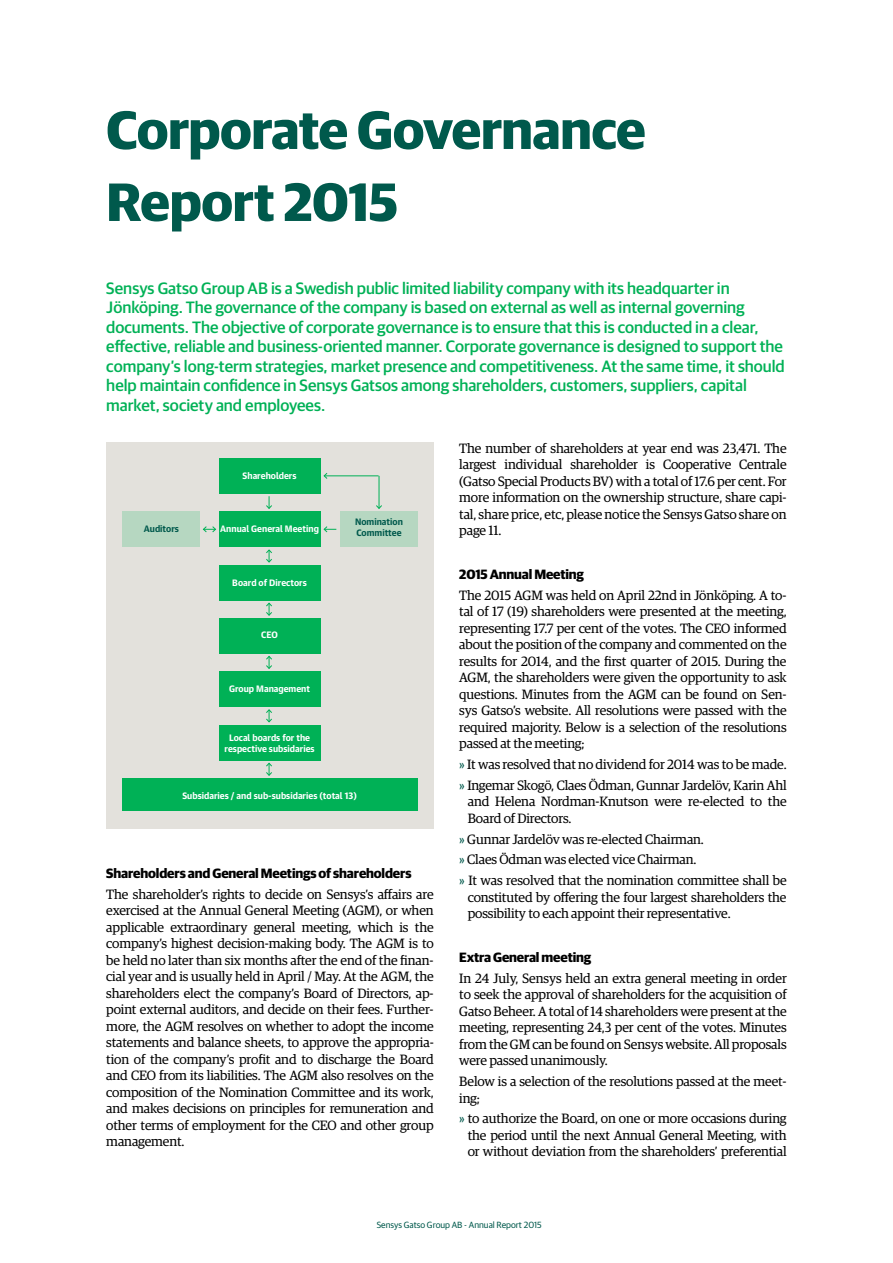
<style>
.page{position:relative;width:893px;height:1263px;background:#fff}
.page>*{position:absolute;margin:0;border:0;box-sizing:border-box;transform-origin:0 0}
.t1{font:700 54px/72px "Guardian Sans";letter-spacing:-.005em;color:#00594c}
.t2{font:500 16.5px/19.5px "Guardian Sans";letter-spacing:-.005em;color:#00b156}
.t3{font:13.5px/16.5px "Guardian Egyp";letter-spacing:-.01em;color:#000;text-align:justify}
.t4{font:700 13.5px "Guardian Sans";letter-spacing:-.01em;color:#000}
.t5{font:700 9px/10.8px "Guardian Text Sans";color:#fff;text-align:center}
.t6{font:9px "Guardian Sans";color:#00594c}
.t7{font:700 9px/10.8px "Guardian Text Sans";color:#00594c}
.s1{color:#00594c}
</style>
<div class="page">
<div style="left:106px;top:442px;width:328px;height:386px;background:#e3e1dc"></div>
<div style="left:219px;top:458px;width:101px;height:36px;background:#00b156"></div>
<div style="left:219px;top:511px;width:101px;height:36px;background:#00b156"></div>
<div style="left:219px;top:565px;width:101px;height:35px;background:#00b156"></div>
<div style="left:122px;top:511px;width:78px;height:36px;background:#b6d7c1"></div>
<div style="left:340px;top:511px;width:78px;height:36px;background:#b6d7c1"></div>
<div style="left:219px;top:618px;width:101px;height:35px;background:#00b156"></div>
<div style="left:219px;top:671px;width:101px;height:36px;background:#00b156"></div>
<div style="left:219px;top:725px;width:101px;height:35px;background:#00b156"></div>
<div style="left:122px;top:778px;width:295px;height:33px;background:#00b156"></div>
<svg style="left:266px;top:496px;width:6px;height:13px"></svg>
<svg style="left:266px;top:550px;width:6px;height:12px"></svg>
<svg style="left:266px;top:603px;width:6px;height:12px"></svg>
<svg style="left:266px;top:656px;width:6px;height:13px"></svg>
<svg style="left:266px;top:709px;width:6px;height:13px"></svg>
<svg style="left:266px;top:763px;width:6px;height:13px"></svg>
<svg style="left:203px;top:526px;width:13px;height:6px"></svg>
<svg style="left:324px;top:526px;width:12px;height:6px"></svg>
<hr style="left:324px;top:476px;width:55px;height:1px;background:#00b156">
<svg style="left:324px;top:473px;width:3px;height:6px"></svg>
<hr style="left:379px;top:476px;width:1px;height:32px;background:#00b156">
<svg style="left:376px;top:505px;width:6px;height:4px"></svg>
<h1 class="t1" style="left:106px;top:89px;width:541px">Corporate Governance<br>Report 2015</h1>
<p class="t2" style="left:106px;top:277px;width:680px">Sensys Gatso Group AB is a Swedish public limited liability company with its headquarter in Jönköping. The governance of the company is based on external as well as internal governing documents. The objective of corporate governance is to ensure that this is conducted in a clear, effective, reliable and business-oriented manner. Corporate governance is designed to support the company’s long-term strategies, market presence and competitiveness. At the same time, it should help maintain confidence in Sensys Gatsos among shareholders, customers, suppliers, capital market, society and employees.</p>
<p class="t5" style="left:243px;top:469px;width:56px">Shareholders</p>
<p class="t7" style="left:144px;top:522px;width:37px">Auditors</p>
<p class="t7" style="left:355px;top:516px;width:49px">Nomination<br>Committee</p>
<p class="t5" style="left:220px;top:522px;width:100px">Annual General Meeting</p>
<p class="t5" style="left:232px;top:576px;width:76px">Board of Directors</p>
<p class="t5" style="left:261px;top:629px;width:18px">CEO</p>
<p class="t5" style="left:229px;top:682px;width:82px">Group Management</p>
<p class="t5" style="left:224px;top:731px;width:92px">Local boards for the respective subsidaries</p>
<p class="t5" style="left:182px;top:789px;width:176px">Subsidaries / and sub-subsidaries (total 13)</p>
<p class="t4" style="left:106px;top:863px;width:307px">Shareholders and General Meetings of shareholders</p>
<p class="t3" style="left:106px;top:885px;width:329px">The shareholder’s rights to decide on Sensys’s affairs are exercised at the Annual General Meeting (AGM), or when applicable extraordinary general meeting, which is the company’s highest decision-making body. The AGM is to be held no later than six months after the end of the finan&shy;cial year and is usually held in April / May. At the AGM, the shareholders elect the company’s Board of Directors, ap&shy;point external auditors, and decide on their fees. Further&shy;more, the AGM resolves on whether to adopt the income statements and balance sheets, to approve the appropria&shy;tion of the company’s profit and to discharge the Board and CEO from its liabilities. The AGM also resolves on the composition of the Nomination Committee and its work, and makes decisions on principles for remuneration and other terms of employment for the CEO and other group management.</p>
<p class="t3" style="left:459px;top:439px;width:329px">The number of shareholders at year end was 23,471. The largest individual shareholder is Cooperative Centrale (Gatso Special Products BV) with a total of 17.6 per cent. For more information on the ownership structure, share capi&shy;tal, share price, etc, please notice the Sensys Gatso share on page 11.</p>
<p class="t4" style="left:459px;top:564px;width:126px">2015 Annual Meeting</p>
<p class="t3" style="left:459px;top:586px;width:329px">The 2015 AGM was held on April 22nd in Jönköping. A to&shy;tal of 17 (19) shareholders were presented at the meeting, representing 17.7 per cent of the votes. The CEO informed about the position of the company and commented on the results for 2014, and the first quarter of 2015. During the AGM, the shareholders were given the opportunity to ask questions. Minutes from the AGM can be found on Sen&shy;sys Gatso’s website. All resolutions were passed with the required majority. Below is a selection of the resolutions passed at the meeting;</p>
<p class="t3" style="left:459px;top:753px;width:329px;line-height:20.7px"><span class="s1">»</span> It was resolved that no dividend for 2014 was to be made. <span class="s1">»</span> Ingemar Skogö, Claes Ödman, Gunnar Jardelöv, Karin Ahl</p>
<p class="t3" style="left:468px;top:793px;width:320px">and Helena Nordman-Knutson were re-elected to the<br>Board of Directors.</p>
<p class="t3" style="left:459px;top:828px;width:329px;line-height:20.7px;text-align:left"><span class="s1">»</span> Gunnar Jardelöv was re-elected Chairman.<br><span class="s1">»</span> Claes Ödman was elected vice Chairman.<br><span class="s1">»</span> It was resolved that the nomination committee shall be</p>
<p class="t3" style="left:468px;top:888px;width:320px">constituted by offering the four largest shareholders the possibility to each appoint their representative.</p>
<p class="t4" style="left:459px;top:947px;width:133px">Extra General meeting</p>
<p class="t3" style="left:459px;top:969px;width:329px">In 24 July, Sensys held an extra general meeting in order to seek the approval of shareholders for the acquisition of Gatso Beheer. A total of 14 shareholders were present at the meeting, representing 24,3 per cent of the votes. Minutes from the GM can be found on Sensys website. All proposals were passed unanimously.</p>
<p class="t3" style="left:459px;top:1072px;width:329px">Below is a selection of the resolutions passed at the meet&shy;ing;</p>
<p class="t3" style="left:468px;top:1109px;width:320px;text-indent:-9px"><span class="s1">»</span> to authorize the Board, on one or more occasions during the period until the next Annual General Meeting, with or without deviation from the shareholders’ preferential</p>
<p class="t6" style="left:377px;top:1218px;width:167px">Sensys Gatso Group AB - Annual Report 2015</p>
</div>
